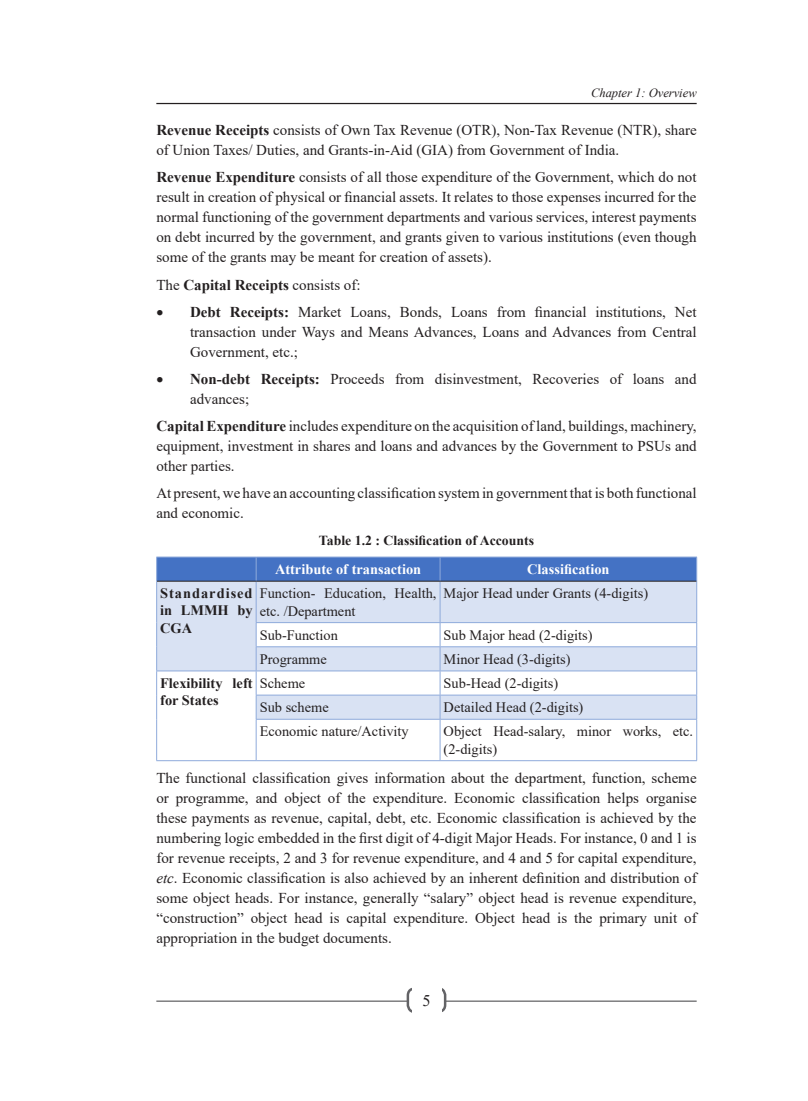
<style>
.page{position:relative;width:808px;height:1101px;background:#fff}
.page>*{position:absolute;margin:0;border:0;box-sizing:border-box;transform-origin:0 0}
.t1{font:16.25px "Times New Roman";color:#231f20}
.Body{font:15px/20px "Times New Roman";color:#231f20;text-align:justify}
.Body-2{font:700 15px "Times New Roman";color:#231f20}
.Body-3{font:14.38px/17.2px "Times New Roman";color:#231f20}
.Body-4{font:700 14.38px/17.2px "Times New Roman";color:#231f20;text-align:justify}
.Body-5{font:700 14.38px "Times New Roman";color:#fff}
.Body-6{font:700 13.75px "Times New Roman";color:#231f20}
.t2{font:italic 12.5px "Times New Roman";color:#231f20}
.s1{font-weight:700}
.s2{font-weight:400}
.s3{font-style:italic}
</style>
<div class="page">
<hr style="left:156px;top:103px;width:540px;height:1px;background:#231f20">
<hr style="left:156px;top:1000px;width:540px;height:1px;background:#636366">
<svg style="left:408px;top:987px;width:37px;height:24px"></svg>
<div style="left:406px;top:986px;width:40px;height:26px;border:2px solid #636366;border-radius:7px"></div>
<div style="left:412px;top:983px;width:29px;height:33px;background:#fff"></div>
<svg style="left:157px;top:581px;width:539px;height:138px;fill:#d9e2f3"></svg>
<hr style="left:156px;top:556px;width:100px;height:1px;background:#8eaadb">
<hr style="left:256px;top:556px;width:184px;height:1px;background:#8eaadb">
<hr style="left:440px;top:556px;width:257px;height:1px;background:#8eaadb">
<div style="left:156px;top:557px;width:541px;height:24px;background:#4472c4"></div>
<hr style="left:156px;top:581px;width:1px;height:41px;background:#8eaadb">
<hr style="left:256px;top:581px;width:1px;height:41px;background:#8eaadb">
<hr style="left:440px;top:581px;width:1px;height:41px;background:#8eaadb">
<hr style="left:696px;top:581px;width:1px;height:41px;background:#8eaadb">
<hr style="left:256px;top:622px;width:184px;height:1px;background:#8eaadb">
<hr style="left:440px;top:622px;width:257px;height:1px;background:#8eaadb">
<hr style="left:256px;top:646px;width:184px;height:1px;background:#8eaadb">
<hr style="left:440px;top:646px;width:257px;height:1px;background:#8eaadb">
<hr style="left:156px;top:670px;width:100px;height:1px;background:#8eaadb">
<hr style="left:256px;top:670px;width:184px;height:1px;background:#8eaadb">
<hr style="left:440px;top:670px;width:257px;height:1px;background:#8eaadb">
<svg style="left:156px;top:622px;width:1px;height:97px"></svg>
<hr style="left:256px;top:694px;width:184px;height:1px;background:#8eaadb">
<svg style="left:256px;top:623px;width:1px;height:95px"></svg>
<hr style="left:440px;top:694px;width:257px;height:1px;background:#8eaadb">
<svg style="left:440px;top:622px;width:1px;height:96px"></svg>
<svg style="left:696px;top:623px;width:1px;height:95px"></svg>
<hr style="left:156px;top:719px;width:1px;height:41px;background:#8eaadb">
<hr style="left:256px;top:718px;width:184px;height:1px;background:#8eaadb">
<hr style="left:256px;top:719px;width:1px;height:41px;background:#8eaadb">
<hr style="left:440px;top:718px;width:257px;height:1px;background:#8eaadb">
<hr style="left:440px;top:719px;width:1px;height:41px;background:#8eaadb">
<hr style="left:696px;top:719px;width:1px;height:41px;background:#8eaadb">
<hr style="left:156px;top:760px;width:100px;height:1px;background:#8eaadb">
<hr style="left:256px;top:760px;width:184px;height:1px;background:#8eaadb">
<hr style="left:440px;top:760px;width:257px;height:1px;background:#8eaadb">
<hr style="left:157px;top:580px;width:99px;height:1px;background:#231f20">
<hr style="left:256px;top:580px;width:184px;height:1px;background:#231f20">
<hr style="left:440px;top:580px;width:256px;height:1px;background:#231f20">
<p class="t2" style="left:591px;top:84px;width:107px">Chapter 1: Overview</p>
<p class="Body" style="left:156px;top:120px;width:542px"><span class="s1">Revenue Receipts</span> consists of Own Tax Revenue (OTR), Non-Tax Revenue (NTR), share of Union Taxes/ Duties, and Grants-in-Aid (GIA) from Government of India.</p>
<p class="Body" style="left:156px;top:167px;width:542px"><span class="s1">Revenue Expenditure</span> consists of all those expenditure of the Government, which do not result in creation of physical or financial assets. It relates to those expenses incurred for the normal functioning of the government departments and various services, interest payments on debt incurred by the government, and grants given to various institutions (even though some of the grants may be meant for creation of assets).</p>
<p class="Body-2" style="left:156px;top:273px;width:206px"><span class="s2">The</span> Capital Receipts <span class="s2">consists of:</span></p>
<p class="Body" style="left:190px;top:301px;width:508px;text-indent:-34px">• <span class="s1">Debt Receipts:</span> Market Loans, Bonds, Loans from financial institutions, Net transaction under Ways and Means Advances, Loans and Advances from Central Government, etc.;</p>
<p class="Body" style="left:190px;top:368px;width:508px;text-indent:-34px">• <span class="s1">Non-debt Receipts:</span> Proceeds from disinvestment, Recoveries of loans and advances;</p>
<p class="Body" style="left:156px;top:415px;width:542px"><span class="s1">Capital Expenditure</span> includes expenditure on the acquisition of land, buildings, machinery, equipment, investment in shares and loans and advances by the Government to PSUs and other parties.</p>
<p class="Body" style="left:156px;top:482px;width:542px">At present, we have an accounting classification system in government that is both functional and economic.</p>
<p class="Body-6" style="left:319px;top:530px;width:216px">Table 1.2 : Classification of Accounts</p>
<p class="Body-5" style="left:275px;top:558px;width:148px">Attribute of transaction</p>
<p class="Body-5" style="left:527px;top:558px;width:84px">Classification</p>
<p class="Body-4" style="left:160px;top:584px;width:94px">Standardised in LMMH by CGA</p>
<p class="Body-3" style="left:260px;top:584px;width:178px">Function- Education, Health, etc. /Department</p>
<p class="Body-3" style="left:443px;top:584px;width:206px">Major Head under Grants (4-digits)</p>
<p class="Body-3" style="left:260px;top:625px;width:80px">Sub-Function</p>
<p class="Body-3" style="left:443px;top:625px;width:150px">Sub Major head (2-digits)</p>
<p class="Body-3" style="left:260px;top:649px;width:69px">Programme</p>
<p class="Body-3" style="left:443px;top:649px;width:128px">Minor Head (3-digits)</p>
<p class="Body-4" style="left:160px;top:673px;width:94px">Flexibility left for States</p>
<p class="Body-3" style="left:260px;top:674px;width:47px">Scheme</p>
<p class="Body-3" style="left:443px;top:674px;width:116px">Sub-Head (2-digits)</p>
<p class="Body-3" style="left:260px;top:698px;width:71px">Sub scheme</p>
<p class="Body-3" style="left:443px;top:698px;width:141px">Detailed Head (2-digits)</p>
<p class="Body-3" style="left:260px;top:722px;width:150px">Economic nature/Activity</p>
<p class="Body-3" style="left:443px;top:722px;width:251px">Object Head-salary, minor works, etc. (2-digits)</p>
<p class="Body" style="left:156px;top:767px;width:542px">The functional classification gives information about the department, function, scheme or programme, and object of the expenditure. Economic classification helps organise these payments as revenue, capital, debt, etc. Economic classification is achieved by the numbering logic embedded in the first digit of 4-digit Major Heads. For instance, 0 and 1 is for revenue receipts, 2 and 3 for revenue expenditure, and 4 and 5 for capital expenditure, <span class="s3">etc</span>. Economic classification is also achieved by an inherent definition and distribution of some object heads. For instance, generally “salary” object head is revenue expenditure, “construction” object head is capital expenditure. Object head is the primary unit of appropriation in the budget documents.</p>
<p class="t1" style="left:422px;top:988px;width:10px">5</p>
</div>
